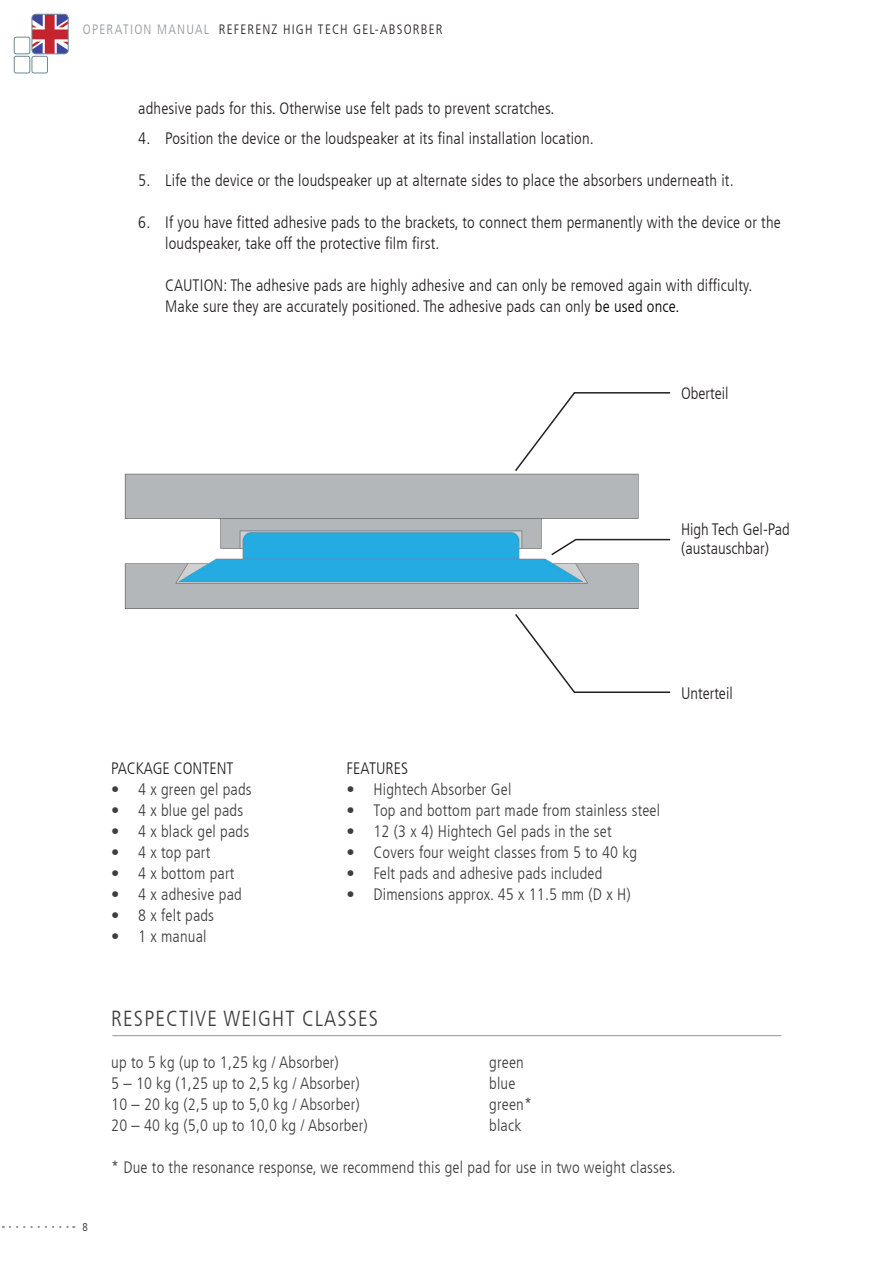
<style>
.page{position:relative;width:893px;height:1263px;background:#fff}
.page>*{position:absolute;margin:0;border:0;box-sizing:border-box;transform-origin:0 0}
.t1{font:300 condensed 21.75px "Frutiger LT";letter-spacing:.05em;color:#3e3e3f}
.t2{font:300 condensed 16.5px/21px "Frutiger LT";letter-spacing:.01em;color:#231f20}
.t3{font:300 condensed 16.5px "Frutiger LT";letter-spacing:.01em;color:#3e3e3f}
.t4{font:300 condensed 13.5px "Frutiger LT";letter-spacing:.085em;color:#231f20}
.t5{font:300 condensed 11.25px "Frutiger LT";color:#231f20}
.s1{color:#939598}
.s2{color:#000}
</style>
<div class="page">
<div style="left:14px;top:37px;width:16px;height:17px;border:1px solid #6c8895;border-radius:2px"></div>
<div style="left:32px;top:56px;width:16px;height:17px;border:1px solid #6c8895;border-radius:2px"></div>
<div style="left:14px;top:56px;width:16px;height:17px;border:1px solid #6c8895;border-radius:2px"></div>
<img style="left:32px;top:14px;width:36px;height:40px">
<div style="left:32px;top:14px;width:36px;height:40px;border:1px solid #6c8895;border-radius:4px"></div>
<svg style="left:10px;top:1226px;width:64px;height:2px"></svg>
<img style="left:124px;top:473px;width:515px;height:136px">
<svg style="left:515px;top:392px;width:156px;height:79px"></svg>
<svg style="left:515px;top:614px;width:156px;height:79px"></svg>
<svg style="left:550px;top:538px;width:121px;height:19px"></svg>
<hr style="left:112px;top:1035px;width:669px;height:1px;background:#939598">
<p class="t4" style="left:83px;top:22px;width:361px"><span class="s1">OPERATION MANUAL</span> REFERENZ HIGH TECH GEL-ABSORBER</p>
<p class="t2" style="left:138px;top:98px;width:418px">adhesive pads for this. Otherwise use felt pads to prevent scratches.</p>
<p class="t2" style="left:138px;top:128px;width:457px">4. Position the device or the loudspeaker at its final installation location.</p>
<p class="t2" style="left:138px;top:170px;width:597px">5. Life the device or the loudspeaker up at alternate sides to place the absorbers underneath it.</p>
<p class="t2" style="left:165px;top:212px;width:617px;text-indent:-27px">6. If you have fitted adhesive pads to the brackets, to connect them permanently with the device or the loudspeaker, take off the protective film first.</p>
<p class="t2" style="left:165px;top:275px;width:589px">CAUTION: The adhesive pads are highly adhesive and can only be removed again with difficulty.<br>Make sure they are accurately positioned. The adhesive pads can only <span class="s2">be used once.</span></p>
<p class="t2" style="left:681px;top:383px;width:49px">Oberteil</p>
<p class="t2" style="left:681px;top:519px;width:110px;line-height:19.8px">High Tech Gel-Pad (austauschbar)</p>
<p class="t2" style="left:111px;top:758px;width:124px">PACKAGE CONTENT</p>
<p class="t3" style="left:111px;top:780px;width:142px">• 4 x green gel pads</p>
<p class="t3" style="left:111px;top:801px;width:133px">• 4 x blue gel pads</p>
<p class="t3" style="left:111px;top:822px;width:139px">• 4 x black gel pads</p>
<p class="t3" style="left:111px;top:843px;width:101px">• 4 x top part</p>
<p class="t3" style="left:111px;top:864px;width:125px">• 4 x bottom part</p>
<p class="t3" style="left:111px;top:885px;width:132px">• 4 x adhesive pad</p>
<p class="t3" style="left:111px;top:906px;width:104px">• 8 x felt pads</p>
<p class="t3" style="left:111px;top:927px;width:97px">• 1 x manual</p>
<p class="t2" style="left:681px;top:683px;width:53px">Unterteil</p>
<p class="t2" style="left:347px;top:758px;width:63px">FEATURES</p>
<p class="t3" style="left:347px;top:780px;width:166px">• Hightech Absorber Gel</p>
<p class="t3" style="left:347px;top:801px;width:315px">• Top and bottom part made from stainless steel</p>
<p class="t3" style="left:347px;top:822px;width:267px">• 12 (3 x 4) Hightech Gel pads in the set</p>
<p class="t3" style="left:347px;top:843px;width:292px">• Covers four weight classes from 5 to 40 kg</p>
<p class="t3" style="left:347px;top:864px;width:257px">• Felt pads and adhesive pads included</p>
<p class="t3" style="left:347px;top:885px;width:286px">• Dimensions approx. 45 x 11.5 mm (D x H)</p>
<p class="t5" style="left:83px;top:1221px;width:7px">8</p>
<h1 class="t1" style="left:111px;top:1006px;width:268px">RESPECTIVE WEIGHT CLASSES</h1>
<p class="t3" style="left:111px;top:1053px;width:229px">up to 5 kg (up to 1,25 kg / Absorber)</p>
<p class="t3" style="left:489px;top:1053px;width:36px">green</p>
<p class="t3" style="left:111px;top:1074px;width:250px">5 – 10 kg (1,25 up to 2,5 kg / Absorber)</p>
<p class="t3" style="left:489px;top:1074px;width:28px">blue</p>
<p class="t3" style="left:111px;top:1095px;width:250px">10 – 20 kg (2,5 up to 5,0 kg / Absorber)</p>
<p class="t3" style="left:489px;top:1095px;width:44px">green*</p>
<p class="t3" style="left:111px;top:1116px;width:258px">20 – 40 kg (5,0 up to 10,0 kg / Absorber)</p>
<p class="t3" style="left:489px;top:1116px;width:34px">black</p>
<p class="t3" style="left:111px;top:1158px;width:566px">* Due to the resonance response, we recommend this gel pad for use in two weight classes.</p>
</div>
